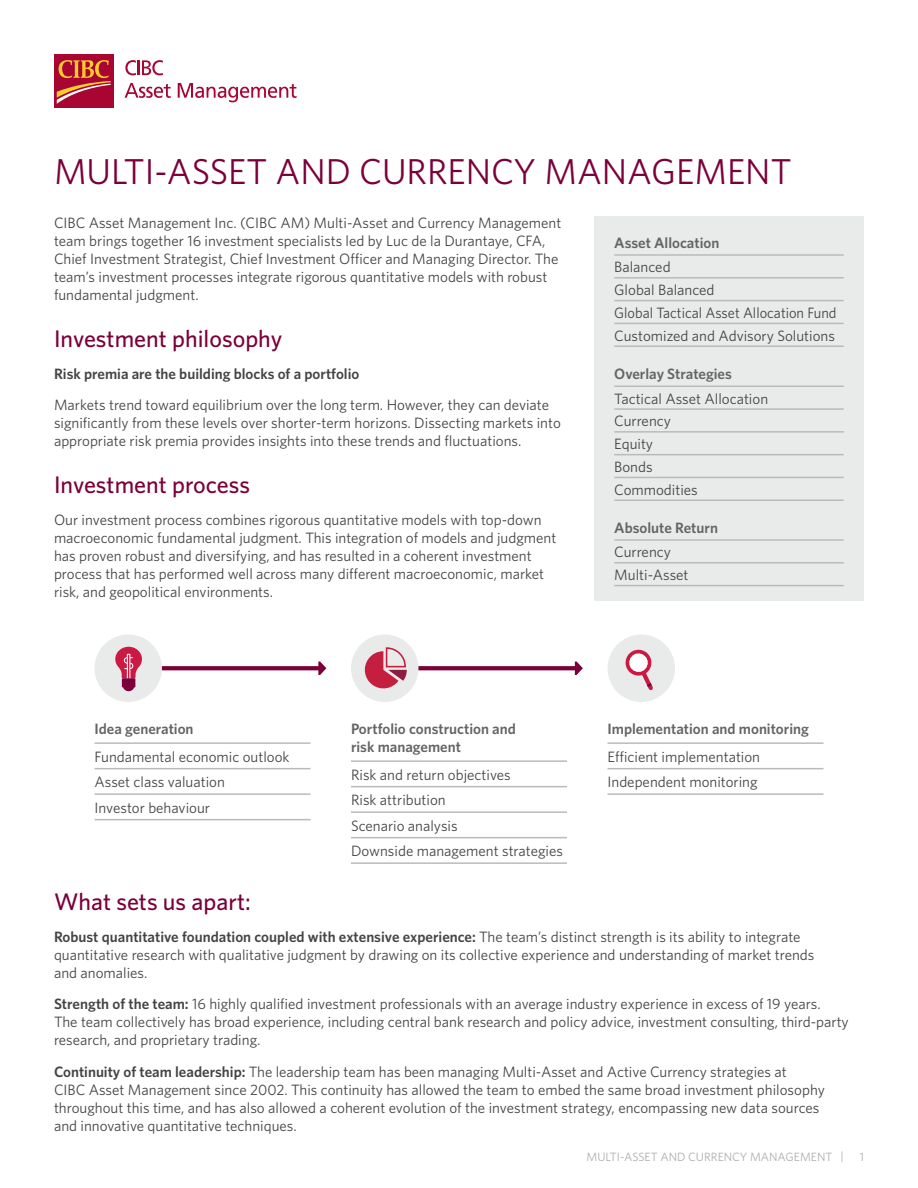
<style>
.page{position:relative;width:918px;height:1188px;background:#fff}
.page>*{position:absolute;margin:0;border:0;box-sizing:border-box;transform-origin:0 0}
.Header_H1{font:36px "Whitney";color:#7b003a}
.Subheader_H2{font:500 24px "Whitney";color:#7b003a}
.Body_P{font:15px/18px "Whitney";color:#434444}
.Subheader_H3{font:600 15px/18px "Whitney";color:#636466}
.Body_P-2{font:600 15px "Whitney";color:#434444}
.Body_P-3{font:15px "Whitney";color:#434444;scale:.96 1}
.t1{font:12px "Whitney";color:#acaeb1}
.s1{font-weight:600}
</style>
<div class="page">
<div style="left:594px;top:216px;width:270px;height:385px;background:#e9ebea"></div>
<div style="left:54px;top:54px;width:59px;height:54px;background:#a90533"></div>
<svg style="left:57px;top:60px;width:54px;height:44px"></svg>
<svg style="left:125px;top:60px;width:38px;height:15px"></svg>
<svg style="left:125px;top:83px;width:46px;height:15px"></svg>
<svg style="left:178px;top:83px;width:119px;height:19px"></svg>
<hr style="left:614px;top:254px;width:230px;height:2px;background:#b9bbbb">
<hr style="left:614px;top:277px;width:230px;height:2px;background:#b9bbbb">
<hr style="left:614px;top:300px;width:230px;height:1px;background:#b9bbbb">
<hr style="left:614px;top:323px;width:230px;height:1px;background:#b9bbbb">
<hr style="left:614px;top:345px;width:230px;height:2px;background:#b9bbbb">
<hr style="left:614px;top:385px;width:230px;height:2px;background:#b9bbbb">
<hr style="left:614px;top:408px;width:230px;height:2px;background:#b9bbbb">
<hr style="left:614px;top:431px;width:230px;height:2px;background:#b9bbbb">
<hr style="left:614px;top:454px;width:230px;height:1px;background:#b9bbbb">
<hr style="left:614px;top:477px;width:230px;height:1px;background:#b9bbbb">
<hr style="left:614px;top:499px;width:230px;height:2px;background:#b9bbbb">
<hr style="left:614px;top:539px;width:230px;height:2px;background:#b9bbbb">
<hr style="left:614px;top:562px;width:230px;height:2px;background:#b9bbbb">
<hr style="left:614px;top:585px;width:230px;height:1px;background:#b9bbbb">
<hr style="left:94px;top:742px;width:216px;height:2px;background:#b9bbbb">
<hr style="left:94px;top:768px;width:216px;height:1px;background:#b9bbbb">
<hr style="left:94px;top:793px;width:216px;height:2px;background:#b9bbbb">
<hr style="left:94px;top:819px;width:216px;height:1px;background:#b9bbbb">
<hr style="left:351px;top:760px;width:216px;height:2px;background:#b9bbbb">
<hr style="left:351px;top:786px;width:216px;height:1px;background:#b9bbbb">
<hr style="left:351px;top:811px;width:216px;height:2px;background:#b9bbbb">
<hr style="left:351px;top:837px;width:216px;height:1px;background:#b9bbbb">
<hr style="left:351px;top:862px;width:216px;height:2px;background:#b9bbbb">
<hr style="left:608px;top:742px;width:216px;height:2px;background:#b9bbbb">
<hr style="left:608px;top:768px;width:216px;height:1px;background:#b9bbbb">
<hr style="left:608px;top:793px;width:216px;height:2px;background:#b9bbbb">
<svg style="left:162px;top:662px;width:164px;height:13px"></svg>
<div style="left:94px;top:634px;width:68px;height:68px;background:#e9ebea;border-radius:50%"></div>
<svg style="left:115px;top:647px;width:27px;height:44px"></svg>
<div style="left:351px;top:634px;width:67px;height:68px;background:#e9ebea;border-radius:50%"></div>
<svg style="left:364px;top:646px;width:219px;height:44px"></svg>
<div style="left:608px;top:635px;width:67px;height:67px;background:#e9ebea;border-radius:50%"></div>
<svg style="left:625px;top:649px;width:28px;height:41px"></svg>
<h1 class="Header_H1" style="left:54px;top:148px;width:739px">MULTI-ASSET AND CURRENCY MANAGEMENT</h1>
<p class="Body_P" style="left:54px;top:213px;width:509px">CIBC Asset Management Inc. (CIBC AM) Multi-Asset and Currency Management team brings together 16 investment specialists led by Luc de la Durantaye, CFA, Chief Investment Strategist, Chief Investment Officer and Managing Director. The team’s investment processes integrate rigorous quantitative models with robust fundamental judgment.</p>
<h2 class="Subheader_H2" style="left:54px;top:323px;width:230px">Investment philosophy</h2>
<p class="Body_P-2" style="left:54px;top:364px;width:307px">Risk premia are the building blocks of a portfolio</p>
<p class="Body_P" style="left:54px;top:396px;width:508px">Markets trend toward equilibrium over the long term. However, they can deviate significantly from these levels over shorter-term horizons. Dissecting markets into appropriate risk premia provides insights into these trends and fluctuations.</p>
<h2 class="Subheader_H2" style="left:54px;top:469px;width:198px">Investment process</h2>
<p class="Body_P" style="left:54px;top:510px;width:504px">Our investment process combines rigorous quantitative models with top-down macroeconomic fundamental judgment. This integration of models and judgment has proven robust and diversifying, and has resulted in a coherent investment process that has performed well across many different macroeconomic, market risk, and geopolitical environments.</p>
<h3 class="Subheader_H3" style="left:614px;top:234px;width:107px">Asset Allocation</h3>
<p class="Body_P" style="left:614px;top:258px;width:58px">Balanced</p>
<p class="Body_P" style="left:614px;top:281px;width:102px">Global Balanced</p>
<p class="Body_P-3" style="left:614px;top:303px;width:233px">Global Tactical Asset Allocation Fund</p>
<p class="Body_P" style="left:614px;top:326px;width:222px">Customized and Advisory Solutions</p>
<h3 class="Subheader_H3" style="left:614px;top:365px;width:119px">Overlay Strategies</h3>
<p class="Body_P" style="left:614px;top:389px;width:155px">Tactical Asset Allocation</p>
<p class="Body_P" style="left:614px;top:412px;width:58px">Currency</p>
<p class="Body_P" style="left:614px;top:435px;width:40px">Equity</p>
<p class="Body_P" style="left:614px;top:457px;width:40px">Bonds</p>
<p class="Body_P" style="left:614px;top:480px;width:85px">Commodities</p>
<h3 class="Subheader_H3" style="left:614px;top:519px;width:105px">Absolute Return</h3>
<p class="Body_P" style="left:614px;top:543px;width:58px">Currency</p>
<p class="Body_P" style="left:614px;top:566px;width:76px">Multi-Asset</p>
<h3 class="Subheader_H3" style="left:94px;top:720px;width:101px">Idea generation</h3>
<p class="Body_P" style="left:94px;top:747px;width:197px">Fundamental economic outlook</p>
<p class="Body_P" style="left:94px;top:773px;width:132px">Asset class valuation</p>
<p class="Body_P" style="left:94px;top:798px;width:117px">Investor behaviour</p>
<h3 class="Subheader_H3" style="left:351px;top:720px;width:166px">Portfolio construction and risk management</h3>
<p class="Body_P" style="left:351px;top:765px;width:161px">Risk and return objectives</p>
<p class="Body_P" style="left:351px;top:791px;width:96px">Risk attribution</p>
<p class="Body_P" style="left:351px;top:816px;width:108px">Scenario analysis</p>
<p class="Body_P" style="left:351px;top:842px;width:214px">Downside management strategies</p>
<h3 class="Subheader_H3" style="left:608px;top:720px;width:203px">Implementation and monitoring</h3>
<p class="Body_P" style="left:608px;top:747px;width:154px">Efficient implementation</p>
<p class="Body_P" style="left:608px;top:773px;width:152px">Independent monitoring</p>
<h2 class="Subheader_H2" style="left:54px;top:886px;width:198px">What sets us apart:</h2>
<p class="Body_P" style="left:54px;top:927px;width:762px"><span class="s1">Robust quantitative foundation coupled with extensive experience:</span> The team’s distinct strength is its ability to integrate quantitative research with qualitative judgment by drawing on its collective experience and understanding of market trends and anomalies.</p>
<p class="Body_P" style="left:54px;top:995px;width:796px"><span class="s1">Strength of the team:</span> 16 highly qualified investment professionals with an average industry experience in excess of 19 years.<br>The team collectively has broad experience, including central bank research and policy advice, investment consulting, third-party research, and proprietary trading.</p>
<p class="Body_P" style="left:54px;top:1062px;width:772px"><span class="s1">Continuity of team leadership:</span> The leadership team has been managing Multi-Asset and Active Currency strategies at<br>CIBC Asset Management since 2002. This continuity has allowed the team to embed the same broad investment philosophy throughout this time, and has also allowed a coherent evolution of the investment strategy, encompassing new data sources and innovative quantitative techniques.</p>
<p class="t1" style="left:587px;top:1149px;width:259px">MULTI-ASSET AND CURRENCY MANAGEMENT |</p>
<p class="t1" style="left:860px;top:1149px;width:6px">1</p>
</div>
